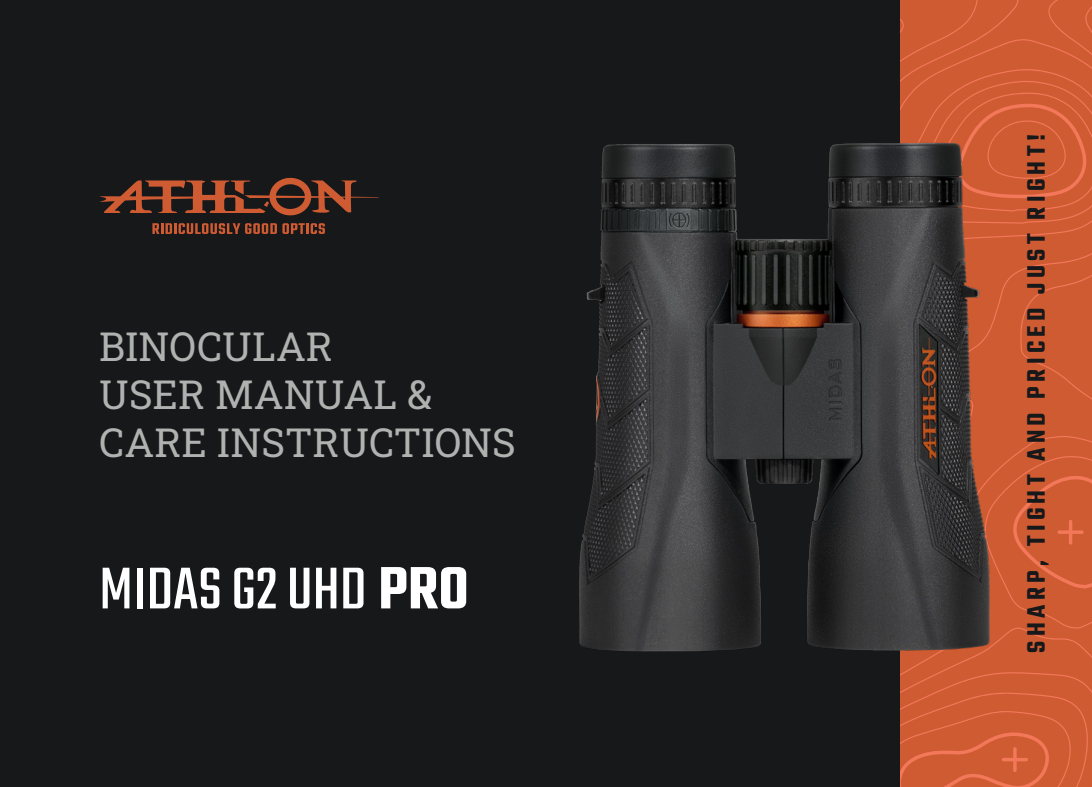
<style>
.page{position:relative;width:1092px;height:787px;background:#fff}
.page>*{position:absolute;margin:0;border:0;box-sizing:border-box;transform-origin:0 0}
.t1{font:65px "Teko";color:#fff}
.t2{font:40px "Roboto Slab";color:#afb3b0}
.t3{font:600 27.5px "Teko";letter-spacing:.16em;color:#16181a}
.s1{font-weight:600}
</style>
<div class="page">
<div style="left:0;top:0;width:1091px;height:787px;background:#16181a"></div>
<svg style="left:900px;top:0;width:191px;height:436px;background:#d15c34"></svg>
<svg style="left:900px;top:436px;width:191px;height:351px;background:#d15d34"></svg>
<svg style="left:1068px;top:519px;width:4px;height:25px"></svg>
<svg style="left:1057px;top:530px;width:26px;height:4px"></svg>
<hr style="left:1013px;top:747px;width:3px;height:25px;background:#f3785a;border-radius:2px">
<svg style="left:1001px;top:757px;width:26px;height:4px"></svg>
<svg style="left:253px;top:223px;width:7px;height:11px"></svg>
<svg style="left:152px;top:223px;width:105px;height:11px"></svg>
<div style="left:262px;top:223px;width:6px;height:11px;background:#cf5b32;border-radius:2px"></div>
<svg style="left:264px;top:223px;width:13px;height:11px"></svg>
<svg style="left:282px;top:223px;width:7px;height:11px"></svg>
<svg style="left:285px;top:223px;width:40px;height:11px"></svg>
<svg style="left:99px;top:177px;width:279px;height:39px"></svg>
<img style="left:579px;top:116px;width:440px;height:554px">
<p class="t2" style="left:99px;top:319px;width:235px">BINOCULAR</p>
<p class="t2" style="left:99px;top:367px;width:334px">USER MANUAL &amp;</p>
<p class="t2" style="left:99px;top:415px;width:418px">CARE INSTRUCTIONS</p>
<p class="t1" style="left:99px;top:552px;width:371px">MIDAS G2 UHD <span class="s1">PRO</span></p>
<p class="t3" style="left:1019px;top:653px;width:520px;rotate:-90deg">SHARP, TIGHT AND PRICED JUST RIGHT!</p>
</div>
